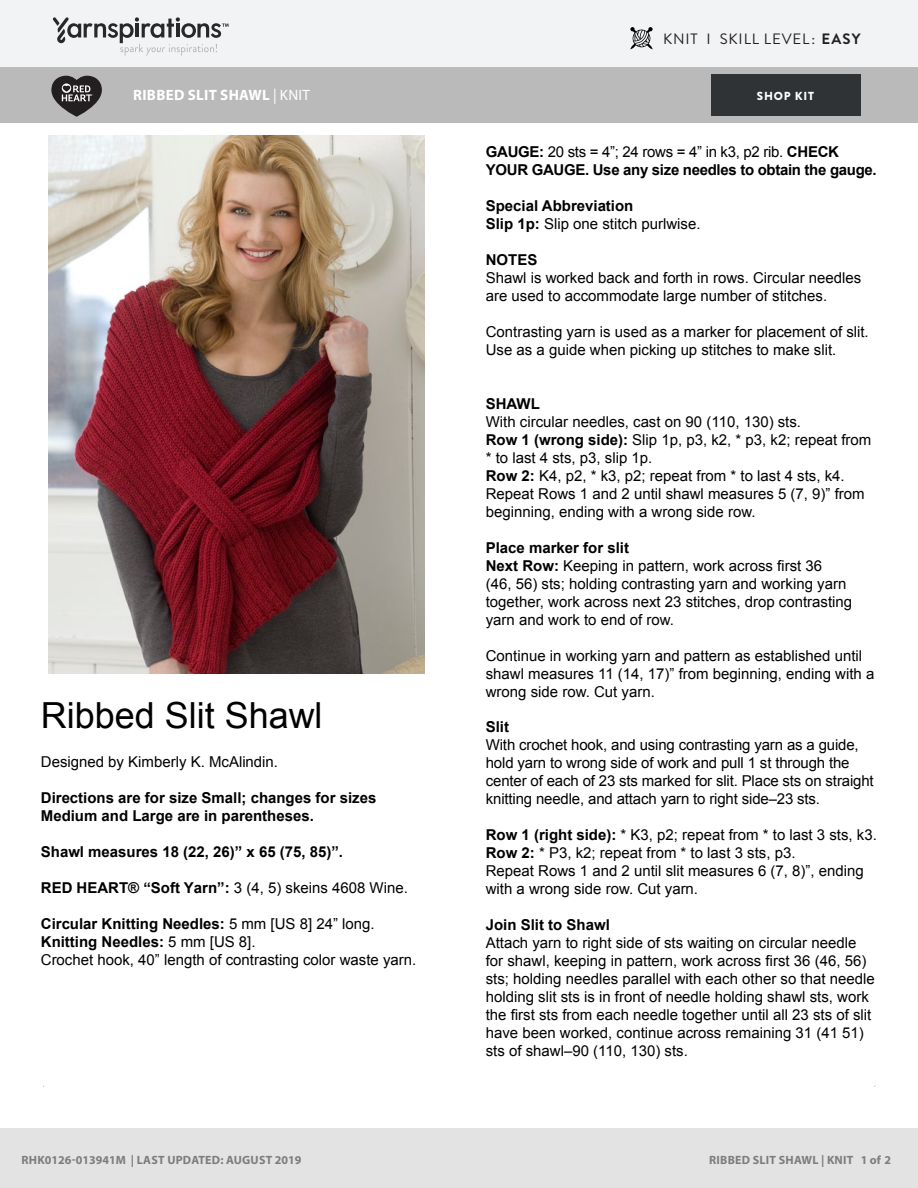
<style>
.page{position:relative;width:918px;height:1188px;background:#fff}
.page>*{position:absolute;margin:0;border:0;box-sizing:border-box;transform-origin:0 0}
.t1{font:36px "Arial";color:#000}
.t2{font:15px/18px "Arial";color:#000}
.t3{font:700 15px/18px "Arial";color:#000}
.t4{font:700 15px/18px "Arial";letter-spacing:-.02em;color:#000}
.Pattern_Title{font:700 15px "Myriad Pro";letter-spacing:.02em;color:#fff}
.Skill_Level{font:15px "Brandon Grotesque";letter-spacing:.055em;color:#231f20}
.t5{font:12.3px "Helvetica";color:#000}
.t6{font:700 12px "Myriad Pro";letter-spacing:.02em;color:#7d7d7d}
.t7{font:900 11.7px "Brandon Grotesque";letter-spacing:.065em;color:#fff}
.s1{font-weight:700}
.s2{font-weight:400}
</style>
<div class="page">
<div style="left:0;top:0;width:918px;height:68px;background:#f2f3f4"></div>
<div style="left:0;top:68px;width:918px;height:55px;background:#bbbaba"></div>
<svg style="left:53px;top:17px;width:176px;height:39px"></svg>
<div style="left:711px;top:74px;width:150px;height:42px;background:#2f3336"></div>
<svg style="left:51px;top:76px;width:51px;height:41px"></svg>
<div style="left:0;top:1128px;width:918px;height:60px;background:#e4e3e3"></div>
<img style="left:48px;top:136px;width:376px;height:538px">
<svg style="left:630px;top:27px;width:23px;height:22px"></svg>
<p class="Skill_Level" style="left:663px;top:29px;width:199px">KNIT I SKILL LEVEL: <span class="s1">EASY</span></p>
<p class="Pattern_Title" style="left:133px;top:85px;width:178px">RIBBED SLIT SHAWL <span class="s2">| KNIT</span></p>
<p class="t7" style="left:757px;top:88px;width:59px">SHOP KIT</p>
<p class="t1" style="left:41px;top:695px;width:283px">Ribbed Slit Shawl</p>
<p class="t2" style="left:41px;top:753px;width:239px">Designed by Kimberly K. McAlindin.</p>
<p class="t3" style="left:41px;top:789px;width:337px">Directions are for size Small; changes for sizes<br>Medium and Large are in parentheses.</p>
<p class="t3" style="left:41px;top:843px;width:304px">Shawl measures 18 (22, 26)” x 65 (75, 85)”.</p>
<p class="t2" style="left:41px;top:878px;width:369px"><span class="s1">RED HEART® “Soft Yarn”:</span> 3 (4, 5) skeins 4608 Wine.</p>
<p class="t2" style="left:41px;top:914px;width:377px"><span class="s1">Circular Knitting Needles:</span> 5 mm [US 8] 24” long.<br><span class="s1">Knitting Needles:</span> 5 mm [US 8].<br>Crochet hook, 40” length of contrasting color waste yarn.</p>
<p class="t4" style="left:486px;top:143px;width:392px">GAUGE: <span class="s2">20 sts = 4”; 24 rows = 4” in k3, p2 rib.</span> CHECK<br>YOUR GAUGE. Use any size needles to obtain the gauge.</p>
<p class="t3" style="left:486px;top:197px;width:216px">Special Abbreviation<br>Slip 1p: <span class="s2">Slip one stitch purlwise.</span></p>
<p class="t2" style="left:486px;top:251px;width:377px"><span class="s1">NOTES<br></span>Shawl is worked back and forth in rows. Circular needles are used to accommodate large number of stitches.</p>
<p class="t2" style="left:486px;top:323px;width:385px">Contrasting yarn is used as a marker for placement of slit.<br>Use as a guide when picking up stitches to make slit.</p>
<p class="t2" style="left:486px;top:395px;width:387px"><span class="s1">SHAWL<br></span>With circular needles, cast on 90 (110, 130) sts.<br><span class="s1">Row 1 (wrong side):</span> Slip 1p, p3, k2, * p3, k2; repeat from * to last 4 sts, p3, slip 1p.<br><span class="s1">Row 2:</span> K4, p2, * k3, p2; repeat from * to last 4 sts, k4.<br>Repeat Rows 1 and 2 until shawl measures 5 (7, 9)” from beginning, ending with a wrong side row.</p>
<p class="t2" style="left:486px;top:538px;width:368px"><span class="s1">Place marker for slit<br>Next Row:</span> Keeping in pattern, work across first 36<br>(46, 56) sts; holding contrasting yarn and working yarn together, work across next 23 stitches, drop contrasting yarn and work to end of row.</p>
<p class="t2" style="left:486px;top:646px;width:390px">Continue in working yarn and pattern as established until shawl measures 11 (14, 17)” from beginning, ending with a wrong side row. Cut yarn.</p>
<p class="t2" style="left:486px;top:718px;width:389px"><span class="s1">Slit<br></span>With crochet hook, and using contrasting yarn as a guide, hold yarn to wrong side of work and pull 1 st through the center of each of 23 sts marked for slit. Place sts on straight knitting needle, and attach yarn to right side–23 sts.</p>
<p class="t2" style="left:486px;top:826px;width:393px"><span class="s1">Row 1 (right side):</span> * K3, p2; repeat from * to last 3 sts, k3.<br><span class="s1">Row 2:</span> * P3, k2; repeat from * to last 3 sts, p3.<br>Repeat Rows 1 and 2 until slit measures 6 (7, 8)”, ending with a wrong side row. Cut yarn.</p>
<p class="t2" style="left:486px;top:916px;width:390px"><span class="s1">Join Slit to Shawl<br></span>Attach yarn to right side of sts waiting on circular needle for shawl, keeping in pattern, work across first 36 (46, 56) sts; holding needles parallel with each other so that needle holding slit sts is in front of needle holding shawl sts, work the first sts from each needle together until all 23 sts of slit have been worked, continue across remaining 31 (41 51) sts of shawl–90 (110, 130) sts.</p>
<p class="t5" style="left:130px;top:1147px;width:150px">Greenville, SC 29612-0229</p>
<p class="t6" style="left:22px;top:1152px;width:281px">RHK0126-013941M | LAST UPDATED: AUGUST 2019</p>
<p class="t6" style="left:709px;top:1152px;width:183px">RIBBED SLIT SHAWL | KNIT 1 of 2</p>
</div>
